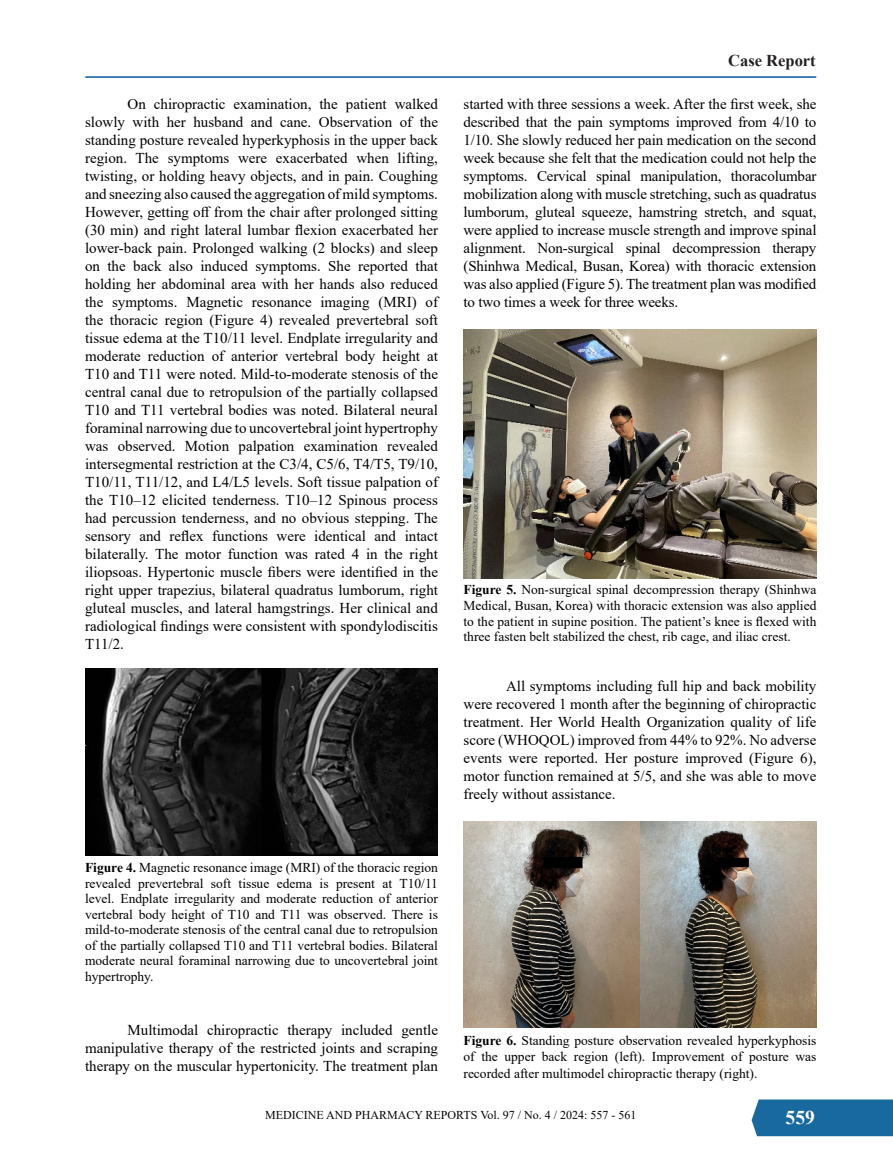
<style>
.page{position:relative;width:893px;height:1149px;background:#fff}
.page>*{position:absolute;margin:0;border:0;box-sizing:border-box;transform-origin:0 0}
.t1{font:700 19.5px "Times New Roman";color:#fff}
.t2{font:700 16.5px "Times New Roman";color:#231f20}
.t3{font:15px/18px "Times New Roman";color:#000;text-align:justify}
.t4{font:13.5px/15.5px "Times New Roman";color:#000;text-align:justify}
.t5{font:12px "Times New Roman";color:#040503}
.s1{font-weight:700}
</style>
<div class="page">
<div style="left:752px;top:1099px;width:141px;height:36px;background:#18699e"></div>
<img style="left:85px;top:668px;width:353px;height:187px">
<img style="left:463px;top:329px;width:353px;height:249px">
<img style="left:463px;top:821px;width:353px;height:206px">
<hr style="left:85px;top:77px;width:731px;height:1px;background:#01569b">
<p class="t3" style="left:85px;top:94px;width:354px;text-indent:43px">On chiropractic examination, the patient walked slowly with her husband and cane. Observation of the standing posture revealed hyperkyphosis in the upper back region. The symptoms were exacerbated when lifting, twisting, or holding heavy objects, and in pain. Coughing and sneezing also caused the aggregation of mild symptoms.<br>However, getting off from the chair after prolonged sitting (30 min) and right lateral lumbar flexion exacerbated her lower-back pain. Prolonged walking (2 blocks) and sleep on the back also induced symptoms. She reported that holding her abdominal area with her hands also reduced the symptoms. Magnetic resonance imaging (MRI) of the thoracic region (Figure 4) revealed prevertebral soft tissue edema at the T10/11 level. Endplate irregularity and moderate reduction of anterior vertebral body height at T10 and T11 were noted. Mild-to-moderate stenosis of the central canal due to retropulsion of the partially collapsed T10 and T11 vertebral bodies was noted. Bilateral neural foraminal narrowing due to uncovertebral joint hypertrophy was observed. Motion palpation examination revealed intersegmental restriction at the C3/4, C5/6, T4/T5, T9/10, T10/11, T11/12, and L4/L5 levels. Soft tissue palpation of the T10–12 elicited tenderness. T10–12 Spinous process had percussion tenderness, and no obvious stepping. The sensory and reflex functions were identical and intact bilaterally. The motor function was rated 4 in the right iliopsoas. Hypertonic muscle fibers were identified in the right upper trapezius, bilateral quadratus lumborum, right gluteal muscles, and lateral hamgstrings. Her clinical and radiological findings were consistent with spondylodiscitis T11/2.</p>
<p class="t2" style="left:728px;top:48px;width:89px">Case Report</p>
<p class="t3" style="left:463px;top:94px;width:355px">started with three sessions a week. After the first week, she described that the pain symptoms improved from 4/10 to 1/10. She slowly reduced her pain medication on the second week because she felt that the medication could not help the symptoms. Cervical spinal manipulation, thoracolumbar mobilization along with muscle stretching, such as quadratus lumborum, gluteal squeeze, hamstring stretch, and squat, were applied to increase muscle strength and improve spinal alignment. Non-surgical spinal decompression therapy (Shinhwa Medical, Busan, Korea) with thoracic extension was also applied (Figure 5). The treatment plan was modified to two times a week for three weeks.</p>
<p class="t4" style="left:463px;top:581px;width:354px"><span class="s1">Figure 5.</span> Non-surgical spinal decompression therapy (Shinhwa Medical, Busan, Korea) with thoracic extension was also applied to the patient in supine position. The patient’s knee is flexed with three fasten belt stabilized the chest, rib cage, and iliac crest.</p>
<p class="t3" style="left:463px;top:676px;width:354px;text-indent:43px">All symptoms including full hip and back mobility were recovered 1 month after the beginning of chiropractic treatment. Her World Health Organization quality of life score (WHOQOL) improved from 44% to 92%. No adverse events were reported. Her posture improved (Figure 6), motor function remained at 5/5, and she was able to move freely without assistance.</p>
<p class="t4" style="left:85px;top:859px;width:354px"><span class="s1">Figure 4.</span> Magnetic resonance image (MRI) of the thoracic region revealed prevertebral soft tissue edema is present at T10/11 level. Endplate irregularity and moderate reduction of anterior vertebral body height of T10 and T11 was observed. There is mild-to-moderate stenosis of the central canal due to retropulsion of the partially collapsed T10 and T11 vertebral bodies. Bilateral moderate neural foraminal narrowing due to uncovertebral joint hypertrophy.</p>
<p class="t3" style="left:85px;top:1019px;width:354px;text-indent:43px">Multimodal chiropractic therapy included gentle manipulative therapy of the restricted joints and scraping therapy on the muscular hypertonicity. The treatment plan</p>
<p class="t4" style="left:463px;top:1031px;width:354px;line-height:16.2px"><span class="s1">Figure 6.</span> Standing posture observation revealed hyperkyphosis of the upper back region (left). Improvement of posture was recorded after multimodel chiropractic therapy (right).</p>
<p class="t5" style="left:265px;top:1106px;width:373px">MEDICINE AND PHARMACY REPORTS Vol. 97 / No. 4 / 2024: 557 - 561</p>
<h1 class="t1" style="left:786px;top:1102px;width:31px">559</h1>
</div>
